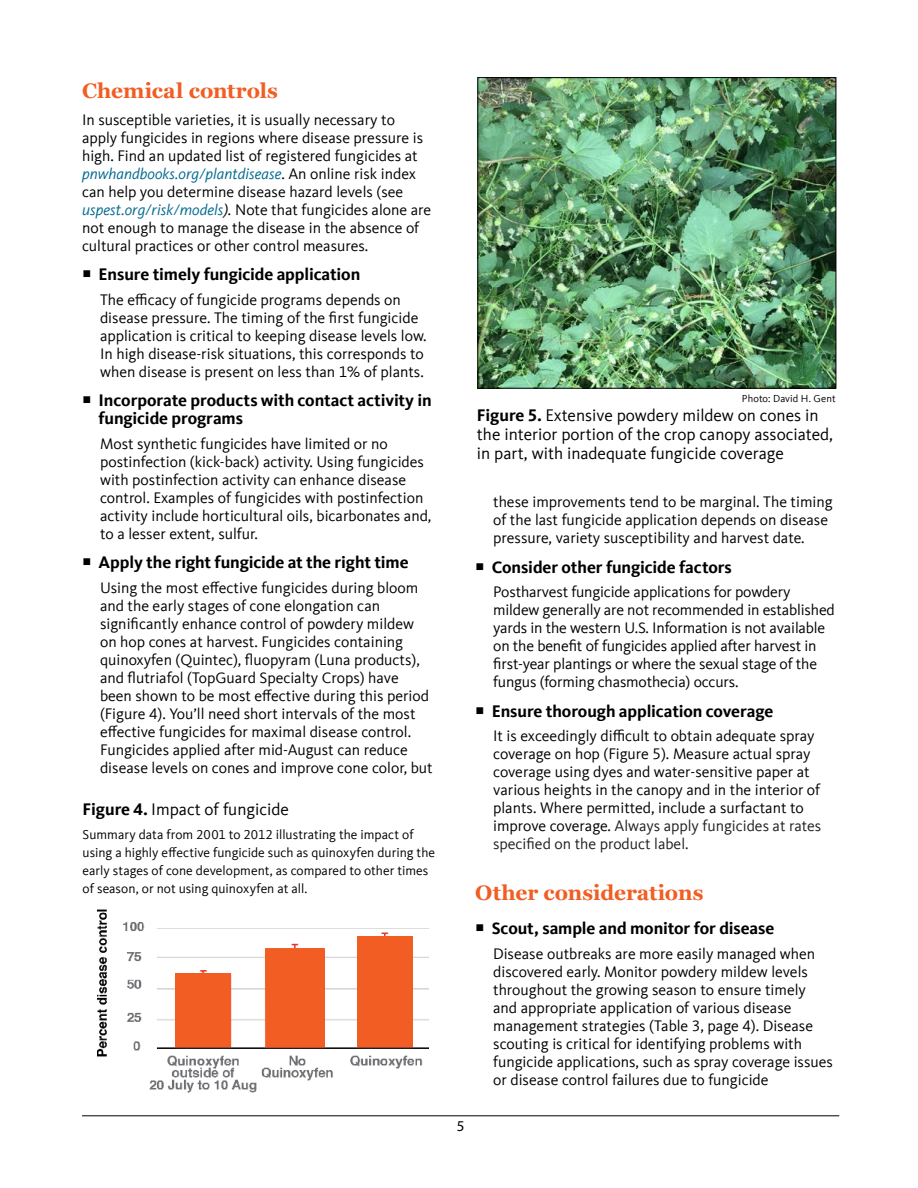
<style>
.page{position:relative;width:918px;height:1188px;background:#fff}
.page>*{position:absolute;margin:0;border:0;box-sizing:border-box;transform-origin:0 0}
.Subhead_2{font:700 21px "Georgia";letter-spacing:-.005em;color:#f15d22}
.t1{font:700 17.25px/18px "Kievit Offc";letter-spacing:-.005em;color:#000}
.Figure_style{font:17.25px/19px "Kievit Offc";color:#000}
.Body{font:15.75px/18px "Kievit Offc";color:#000}
.body_no_indent{font:15.75px/18px "Kievit Offc";color:#000}
.t2{font:15px "Myriad Pro";color:#000}
.t3{font:13.5px/18px "Kievit Offc";color:#000}
.t4{font:10.5px "Kievit Offc";letter-spacing:.01em;color:#000}
.s1{font-style:italic;color:#006a8e}
.s2{font-style:italic}
.s3{font-weight:700}
.s4{color:#221e1f}
</style>
<div class="page">
<hr style="left:82px;top:1116px;width:757px;height:1px;background:#000">
<img style="left:479px;top:79px;width:355px;height:308px">
<div style="left:477px;top:77px;width:359px;height:312px;border:1px solid #000"></div>
<img style="left:97px;top:909px;width:332px;height:184px">
<div style="left:175px;top:973px;width:56px;height:74px;background:#f15d22"></div>
<div style="left:265px;top:948px;width:60px;height:99px;background:#f15d22"></div>
<div style="left:357px;top:936px;width:55px;height:111px;background:#f15d22"></div>
<h2 class="Subhead_2" style="left:82px;top:74px;width:197px">Chemical controls</h2>
<p class="body_no_indent" style="left:82px;top:111px;width:351px">In susceptible varieties, it is usually necessary to apply fungicides in regions where disease pressure is high. Find an updated list of registered fungicides at <span class="s1">pnwhandbooks.org/plantdisease</span>. An online risk index can help you determine disease hazard levels (see <span class="s1">uspest.org/risk/models</span><span class="s2">).</span> Note that fungicides alone are not enough to manage the disease in the absence of cultural practices or other control measures.</p>
<p class="t1" style="left:99px;top:265px;width:263px">Ensure timely fungicide application</p>
<p class="Body" style="left:100px;top:291px;width:328px">The efficacy of fungicide programs depends on disease pressure. The timing of the first fungicide application is critical to keeping disease levels low.<br>In high disease-risk situations, this corresponds to when disease is present on less than 1% of plants.</p>
<p class="t1" style="left:99px;top:391px;width:335px">Incorporate products with contact activity in fungicide programs</p>
<p class="Body" style="left:100px;top:435px;width:333px">Most synthetic fungicides have limited or no postinfection (kick-back) activity. Using fungicides with postinfection activity can enhance disease control. Examples of fungicides with postinfection activity include horticultural oils, bicarbonates and, to a lesser extent, sulfur.</p>
<p class="t1" style="left:99px;top:553px;width:312px">Apply the right fungicide at the right time</p>
<p class="Body" style="left:100px;top:579px;width:334px">Using the most effective fungicides during bloom and the early stages of cone elongation can significantly enhance control of powdery mildew on hop cones at harvest. Fungicides containing quinoxyfen (Quintec), fluopyram (Luna products), and flutriafol (TopGuard Specialty Crops) have been shown to be most effective during this period (Figure 4). You’ll need short intervals of the most effective fungicides for maximal disease control.<br>Fungicides applied after mid-August can reduce disease levels on cones and improve cone color, but</p>
<p class="Figure_style" style="left:83px;top:800px;width:208px"><span class="s3">Figure 4.</span> Impact of fungicide</p>
<p class="t3" style="left:83px;top:826px;width:354px">Summary data from 2001 to 2012 illustrating the impact of using a highly effective fungicide such as quinoxyfen during the early stages of cone development, as compared to other times of season, or not using quinoxyfen at all.</p>
<p class="t4" style="left:742px;top:392px;width:95px">Photo: David H. Gent</p>
<p class="Figure_style" style="left:477px;top:406px;width:358px"><span class="s3">Figure 5.</span> Extensive powdery mildew on cones in the interior portion of the crop canopy associated, in part, with inadequate fungicide coverage</p>
<p class="Body" style="left:493px;top:493px;width:341px">these improvements tend to be marginal. The timing of the last fungicide application depends on disease pressure, variety susceptibility and harvest date.</p>
<p class="t1" style="left:492px;top:558px;width:242px">Consider other fungicide factors</p>
<p class="Body" style="left:493px;top:583px;width:343px">Postharvest fungicide applications for powdery mildew generally are not recommended in established yards in the western U.S. Information is not available on the benefit of fungicides applied after harvest in first-year plantings or where the sexual stage of the fungus (forming chasmothecia) occurs.</p>
<p class="t1" style="left:492px;top:702px;width:283px">Ensure thorough application coverage</p>
<p class="Body" style="left:493px;top:727px;width:330px">It is exceedingly difficult to obtain adequate spray coverage on hop (Figure 5). Measure actual spray coverage using dyes and water-sensitive paper at various heights in the canopy and in the interior of plants. Where permitted, include a surfactant to improve coverage. <span class="s4">Always apply fungicides at rates specified on the product label.</span></p>
<h2 class="Subhead_2" style="left:475px;top:877px;width:230px">Other considerations</h2>
<p class="t1" style="left:492px;top:919px;width:284px">Scout, sample and monitor for disease</p>
<p class="Body" style="left:493px;top:944px;width:341px">Disease outbreaks are more easily managed when discovered early. Monitor powdery mildew levels throughout the growing season to ensure timely and appropriate application of various disease management strategies (Table 3, page 4). Disease scouting is critical for identifying problems with fungicide applications, such as spray coverage issues or disease control failures due to fungicide</p>
<p class="t2" style="left:457px;top:1117px;width:9px">5</p>
</div>
